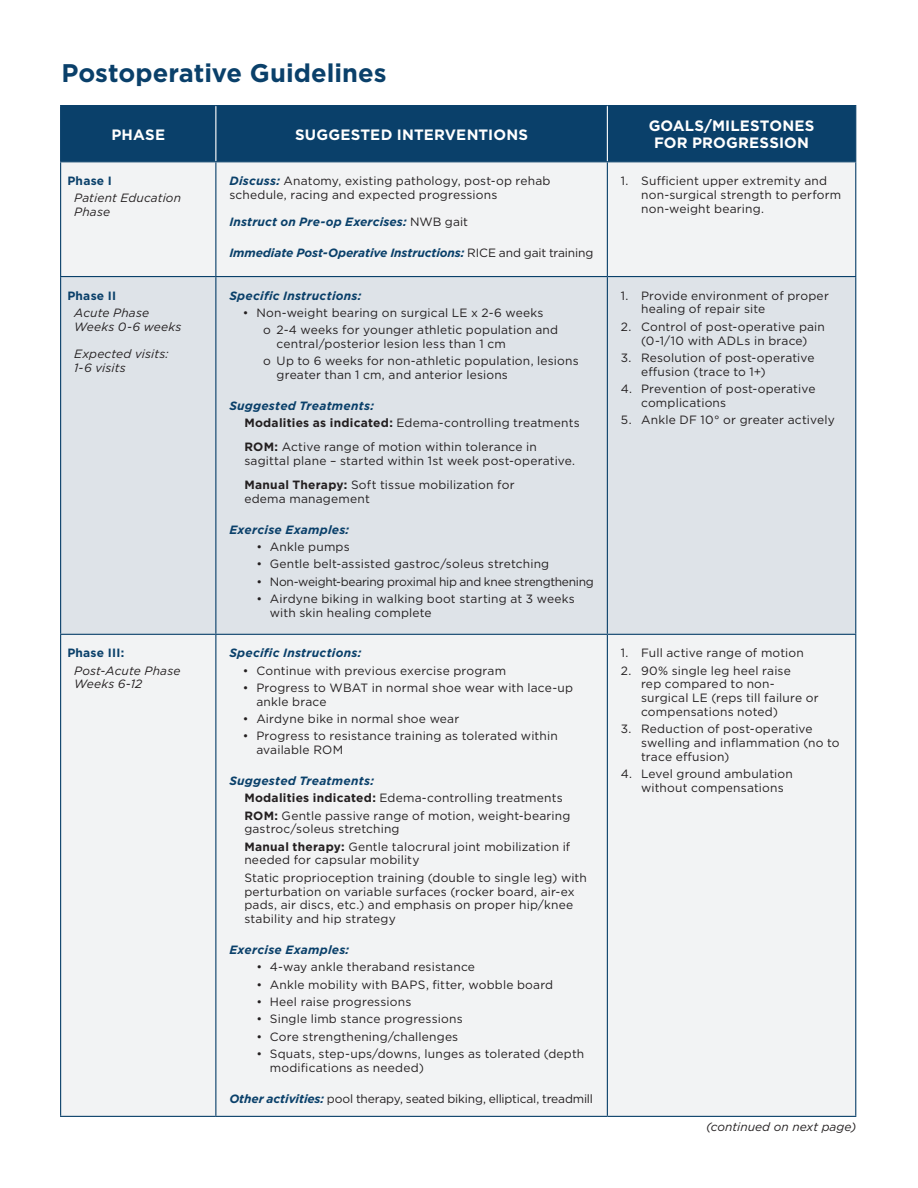
<style>
.page{position:relative;width:918px;height:1188px;background:#fff}
.page>*{position:absolute;margin:0;border:0;box-sizing:border-box;transform-origin:0 0}
.t1{font:700 25.5px "Gotham";color:#0a406a}
.t2{font:700 15px/17.2px "Gotham";letter-spacing:.015em;color:#fff;text-align:center}
.t3{font:12px/13.8px "Gotham";letter-spacing:.015em;color:#231f20}
.t4{font:italic 12px/13.8px "Gotham";letter-spacing:.01em;color:#231f20}
.t5{font:italic 700 12px "Gotham";letter-spacing:.015em;color:#0a406a}
.t6{font:12px "Gotham";letter-spacing:-.015em;color:#231f20}
.t7{font:italic 700 12px "Gotham";letter-spacing:-.01em;color:#0a406a}
.t8{font:12px "Gotham";letter-spacing:-.025em;color:#231f20}
.t9{font:700 12px "Gotham";letter-spacing:.02em;color:#0a406a}
.s1{font-weight:700;font-style:italic;color:#0a406a}
.s2{font-weight:400;font-style:normal;color:#231f20}
.s3{font-weight:700}
</style>
<div class="page">
<div style="left:61px;top:106px;width:794px;height:55px;background:#0a406a"></div>
<div style="left:61px;top:162px;width:794px;height:954px;background:#f2f3f4"></div>
<div style="left:61px;top:277px;width:794px;height:357px;background:#dee3e8"></div>
<hr style="left:60px;top:105px;width:156px;height:1px;background:#0a406a">
<hr style="left:60px;top:106px;width:1px;height:55px;background:#0a406a">
<hr style="left:216px;top:105px;width:391px;height:1px;background:#0a406a">
<hr style="left:607px;top:105px;width:249px;height:1px;background:#0a406a">
<hr style="left:855px;top:106px;width:1px;height:55px;background:#0a406a">
<hr style="left:215px;top:106px;width:1px;height:55px;background:#fff">
<hr style="left:607px;top:106px;width:1px;height:55px;background:#fff">
<hr style="left:60px;top:161px;width:156px;height:1px;background:#0a406a">
<hr style="left:60px;top:162px;width:1px;height:114px;background:#0a406a">
<hr style="left:216px;top:161px;width:391px;height:1px;background:#0a406a">
<hr style="left:215px;top:162px;width:1px;height:114px;background:#0a406a">
<hr style="left:607px;top:161px;width:249px;height:1px;background:#0a406a">
<hr style="left:607px;top:162px;width:1px;height:114px;background:#0a406a">
<hr style="left:855px;top:162px;width:1px;height:114px;background:#0a406a">
<hr style="left:60px;top:276px;width:156px;height:1px;background:#0a406a">
<hr style="left:60px;top:277px;width:1px;height:357px;background:#0a406a">
<hr style="left:216px;top:276px;width:391px;height:1px;background:#0a406a">
<hr style="left:215px;top:277px;width:1px;height:357px;background:#0a406a">
<hr style="left:607px;top:276px;width:249px;height:1px;background:#0a406a">
<hr style="left:607px;top:277px;width:1px;height:357px;background:#0a406a">
<hr style="left:855px;top:277px;width:1px;height:357px;background:#0a406a">
<hr style="left:60px;top:634px;width:156px;height:1px;background:#0a406a">
<hr style="left:60px;top:635px;width:1px;height:481px;background:#0a406a">
<hr style="left:216px;top:634px;width:391px;height:1px;background:#0a406a">
<hr style="left:215px;top:635px;width:1px;height:481px;background:#0a406a">
<hr style="left:607px;top:634px;width:249px;height:1px;background:#0a406a">
<hr style="left:607px;top:635px;width:1px;height:481px;background:#0a406a">
<hr style="left:855px;top:635px;width:1px;height:481px;background:#0a406a">
<hr style="left:60px;top:1116px;width:156px;height:1px;background:#0a406a">
<hr style="left:216px;top:1116px;width:391px;height:1px;background:#0a406a">
<hr style="left:607px;top:1116px;width:249px;height:1px;background:#0a406a">
<h1 class="t1" style="left:62px;top:56px;width:326px">Postoperative Guidelines</h1>
<p class="t2" style="left:111px;top:126px;width:55px">PHASE</p>
<p class="t2" style="left:295px;top:126px;width:235px">SUGGESTED INTERVENTIONS</p>
<p class="t2" style="left:649px;top:117px;width:167px">GOALS/MILESTONES<br>FOR PROGRESSION</p>
<p class="t9" style="left:67px;top:173px;width:46px">Phase I</p>
<p class="t4" style="left:74px;top:191px;width:109px">Patient Education<br>Phase</p>
<p class="t3" style="left:229px;top:174px;width:323px"><span class="s1">Discuss:</span> Anatomy, existing pathology, post-op rehab schedule, racing and expected progressions</p>
<p class="t5" style="left:229px;top:214px;width:240px">Instruct on Pre-op Exercises: <span class="s2">NWB gait</span></p>
<p class="t7" style="left:229px;top:245px;width:365px">Immediate Post-Operative Instructions: <span class="s2">RICE and gait training</span></p>
<p class="t3" style="left:641px;top:174px;width:202px;text-indent:-20px">1. Sufficient upper extremity and non-surgical strength to perform non-weight bearing.</p>
<p class="t9" style="left:67px;top:287px;width:50px">Phase II</p>
<p class="t4" style="left:74px;top:306px;width:109px">Acute Phase<br>Weeks 0-6 weeks</p>
<p class="t4" style="left:74px;top:347px;width:96px">Expected visits:<br>1-6 visits</p>
<p class="t5" style="left:229px;top:287px;width:134px">Specific Instructions:</p>
<p class="t3" style="left:263px;top:304px;width:297px;line-height:17.2px;text-indent:-20px">• Non-weight bearing on surgical LE x 2-6 weeks<br>ο 2-4 weeks for younger athletic population and</p>
<p class="t3" style="left:263px;top:335px;width:317px;line-height:17.2px;text-indent:14px">central/posterior lesion less than 1 cm<br>ο Up to 6 weeks for non-athletic population, lesions</p>
<p class="t3" style="left:277px;top:368px;width:233px">greater than 1 cm, and anterior lesions</p>
<p class="t3" style="left:244px;top:397px;width:337px;line-height:17.2px;text-indent:-15px"><span class="s1">Suggested Treatments:<br></span><span class="s3">Modalities as indicated:</span> Edema-controlling treatments</p>
<p class="t3" style="left:244px;top:440px;width:332px"><span class="s3">ROM:</span> Active range of motion within tolerance in sagittal plane – started within 1st week post-operative.</p>
<p class="t3" style="left:244px;top:478px;width:272px"><span class="s3">Manual Therapy:</span> Soft tissue mobilization for edema management</p>
<p class="t5" style="left:229px;top:522px;width:121px">Exercise Examples:</p>
<p class="t3" style="left:256px;top:540px;width:95px">• Ankle pumps</p>
<p class="t3" style="left:256px;top:557px;width:294px">• Gentle belt-assisted gastroc/soleus stretching</p>
<p class="t8" style="left:256px;top:574px;width:339px">• Non-weight-bearing proximal hip and knee strengthening</p>
<p class="t3" style="left:270px;top:592px;width:307px;text-indent:-14px">• Airdyne biking in walking boot starting at 3 weeks with skin healing complete</p>
<p class="t3" style="left:641px;top:288px;width:189px;text-indent:-20px">1. Provide environment of proper healing of repair site</p>
<p class="t3" style="left:621px;top:319px;width:206px;text-align:center">2. Control of post-operative pain (0-1/10 with ADLs in brace)</p>
<p class="t3" style="left:641px;top:350px;width:175px;text-indent:-20px">3. Resolution of post-operative effusion (trace to 1+)</p>
<p class="t3" style="left:641px;top:382px;width:176px;text-indent:-20px">4. Prevention of post-operative complications</p>
<p class="t3" style="left:621px;top:413px;width:215px">5. Ankle DF 10° or greater actively</p>
<p class="t9" style="left:67px;top:645px;width:58px">Phase III:</p>
<p class="t4" style="left:74px;top:663px;width:108px">Post-Acute Phase<br>Weeks 6-12</p>
<p class="t5" style="left:229px;top:645px;width:134px">Specific Instructions:</p>
<p class="t3" style="left:243px;top:663px;width:265px">• Continue with previous exercise program</p>
<p class="t3" style="left:256px;top:681px;width:318px;text-indent:-14px">• Progress to WBAT in normal shoe wear with lace-up ankle brace</p>
<p class="t3" style="left:243px;top:712px;width:218px">• Airdyne bike in normal shoe wear</p>
<p class="t3" style="left:256px;top:729px;width:303px;text-indent:-14px">• Progress to resistance training as tolerated within available ROM</p>
<p class="t3" style="left:244px;top:772px;width:328px;line-height:17.2px;text-indent:-15px"><span class="s1">Suggested Treatments:<br></span><span class="s3">Modalities indicated:</span> Edema-controlling treatments<br><span class="s3">ROM:</span> Gentle passive range of motion, weight-bearing</p>
<p class="t3" style="left:244px;top:820px;width:328px;line-height:17.2px">gastroc/soleus stretching<br><span class="s3">Manual therapy:</span> Gentle talocrural joint mobilization if</p>
<p class="t3" style="left:244px;top:851px;width:344px;line-height:17.2px">needed for capsular mobility<br>Static proprioception training (double to single leg) with</p>
<p class="t3" style="left:244px;top:884px;width:332px;text-align:justify">perturbation on variable surfaces (rocker board, air-ex pads, air discs, etc.) and emphasis on proper hip/knee stability and hip strategy</p>
<p class="t5" style="left:229px;top:942px;width:121px">Exercise Examples:</p>
<p class="t3" style="left:256px;top:960px;width:220px">• 4-way ankle theraband resistance</p>
<p class="t3" style="left:256px;top:977px;width:298px">• Ankle mobility with BAPS, fitter, wobble board</p>
<p class="t3" style="left:256px;top:995px;width:157px">• Heel raise progressions</p>
<p class="t3" style="left:256px;top:1012px;width:208px">• Single limb stance progressions</p>
<p class="t3" style="left:256px;top:1029px;width:203px">• Core strengthening/challenges</p>
<p class="t3" style="left:270px;top:1046px;width:316px;text-indent:-14px">• Squats, step-ups/downs, lunges as tolerated (depth modifications as needed)</p>
<p class="t6" style="left:229px;top:1091px;width:365px"><span class="s1">Other activities:</span> pool therapy, seated biking, elliptical, treadmill</p>
<p class="t3" style="left:621px;top:646px;width:185px">1. Full active range of motion</p>
<p class="t3" style="left:641px;top:663px;width:179px;text-indent:-20px">2. 90% single leg heel raise<br>rep compared to non&shy;surgical LE (reps till failure or compensations noted)</p>
<p class="t3" style="left:641px;top:722px;width:200px;text-indent:-20px">3. Reduction of post-operative swelling and inflammation (no to trace effusion)</p>
<p class="t3" style="left:641px;top:767px;width:153px;text-indent:-20px">4. Level ground ambulation without compensations</p>
<p class="t4" style="left:706px;top:1120px;width:152px">(continued on next page)</p>
</div>
